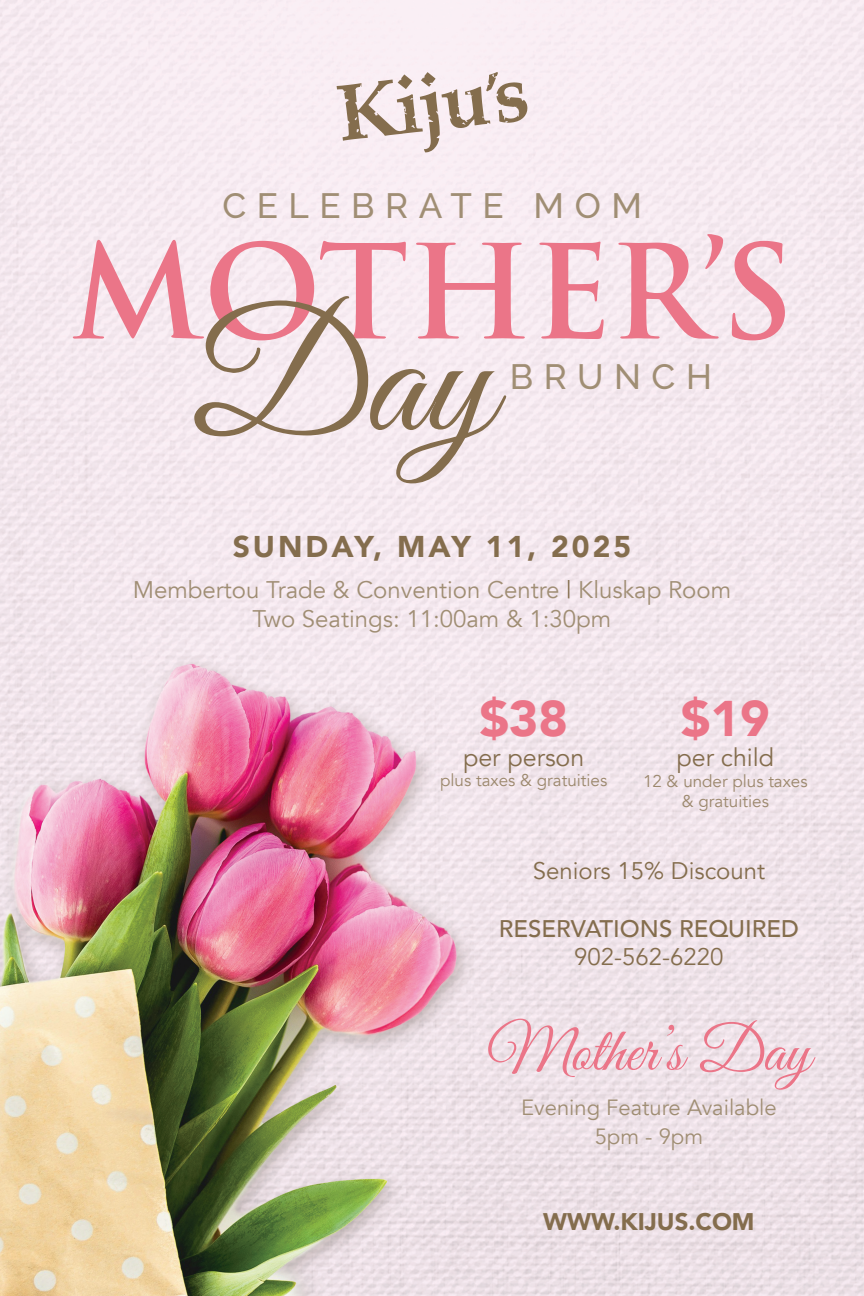
<style>
.page{position:relative;width:864px;height:1296px;background:#fff}
.page>*{position:absolute;margin:0;border:0;box-sizing:border-box;transform-origin:0 0}
.t1{font:170px "Great Vibes";color:#846d4d}
.t2{font:600 127px "Trajan Pro 3";color:#eb7588}
.t3{font:63px "Great Vibes";color:#eb7588}
.t4{font:900 50px "Avenir";color:#eb7588}
.t5{font:500 35px "Raleway";letter-spacing:.3em;color:#a08e74}
.t6{font:900 30px "Avenir";letter-spacing:.1em;color:#846d4d}
.t7{font:25px "Avenir";color:#846d4d}
.t8{font:24px "Avenir";color:#a08e74}
.t9{font:24px "Avenir";color:#846d4d}
.t10{font:500 24px "Avenir";color:#846d4d}
.t11{font:900 24px "Avenir";color:#846d4d}
.t12{font:22px "Avenir";color:#a08e74}
.t13{font:17px "Avenir";color:#9c886d}
.s1{color:#846d4d}
</style>
<div class="page">
<img style="left:0;top:0;width:864px;height:1296px">
<svg style="left:337px;top:72px;width:191px;height:80px"></svg>
<p class="t5" style="left:223px;top:186px;width:421px">CELEBRATE MOM</p>
<p class="t2" style="left:71px;top:200px;width:724px">MOTHER’S</p>
<p class="t1" style="left:194px;top:285px;width:301px">Day</p>
<p class="t5" style="left:510px;top:357px;width:204px">BRUNCH</p>
<p class="t6" style="left:233px;top:521px;width:400px">SUNDAY, MAY 11, 2025</p>
<p class="t8" style="left:133px;top:576px;width:600px">Membertou Trade &amp; Convention Centre <span class="s1">|</span> Kluskap Room</p>
<p class="t8" style="left:253px;top:604px;width:360px">Two Seatings: 11:00am &amp; 1:30pm</p>
<p class="t4" style="left:479px;top:676px;width:90px">$38</p>
<p class="t7" style="left:463px;top:742px;width:123px">per person</p>
<p class="t13" style="left:440px;top:770px;width:169px">plus taxes &amp; gratuities</p>
<p class="t4" style="left:681px;top:676px;width:90px">$19</p>
<p class="t7" style="left:677px;top:742px;width:99px">per child</p>
<p class="t13" style="left:643px;top:771px;width:166px">12 &amp; under plus taxes</p>
<p class="t13" style="left:682px;top:791px;width:89px">&amp; gratuities</p>
<p class="t9" style="left:533px;top:856px;width:234px">Seniors 15% Discount</p>
<p class="t10" style="left:499px;top:907px;width:302px">RESERVATIONS REQUIRED</p>
<p class="t9" style="left:574px;top:943px;width:151px">902-562-6220</p>
<p class="t3" style="left:487px;top:1016px;width:325px">Mother’s Day</p>
<p class="t12" style="left:521px;top:1095px;width:257px">Evening Feature Available</p>
<p class="t12" style="left:595px;top:1123px;width:110px">5pm - 9pm</p>
<p class="t11" style="left:543px;top:1201px;width:213px">WWW.KIJUS.COM</p>
</div>
